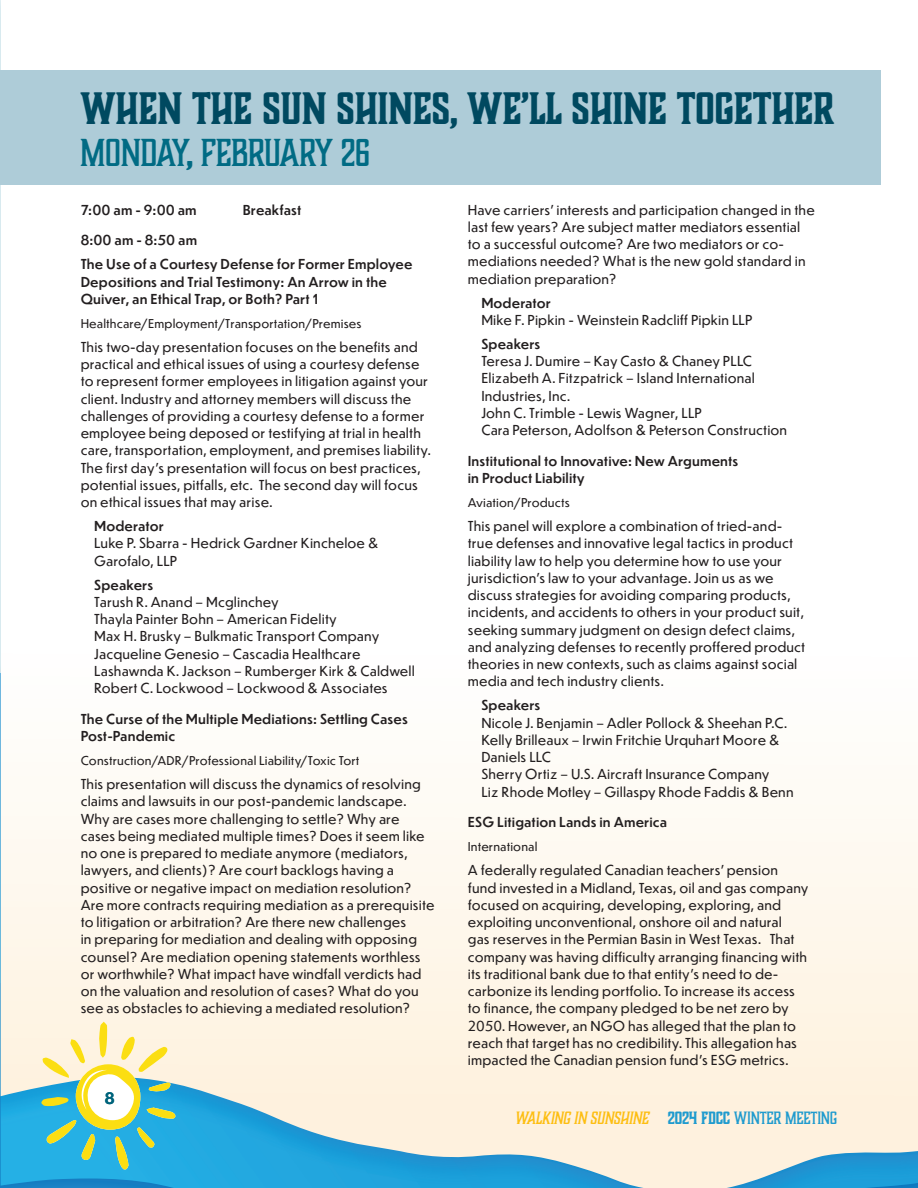
<style>
.page{position:relative;width:918px;height:1188px;background:#fff}
.page>*{position:absolute;margin:0;border:0;box-sizing:border-box;transform-origin:0 0}
.t1{font:700 42px "Boucherie Block";letter-spacing:-.01em;color:#004960}
.t2{font:36px "Boucherie Block";letter-spacing:-.015em;color:#016b84}
.t3{font:italic 16.5px "Boucherie Block";letter-spacing:-.015em;color:#fdbe12}
.t4{font:700 16.5px "Helvetica Neue";color:#00647c}
.t5{font:13.5px/17.2px "Dunbar Text";letter-spacing:.01em;color:#231f20}
.t6{font:500 13.5px/17.2px "Dunbar Text";letter-spacing:.01em;color:#231f20}
.t7{font:12px "Dunbar Text";letter-spacing:.01em;color:#231f20}
.s1{font-weight:500}
.s2{font-weight:700;font-style:normal;color:#209bce}
.s3{font-style:normal;color:#209bce}
</style>
<div class="page">
<svg style="left:1px;top:802px;width:917px;height:386px"></svg>
<svg style="left:41px;top:1022px;width:134px;height:148px;background:#a7d3bb"></svg>
<div style="left:1px;top:70px;width:880px;height:115px;background:#aeccd8"></div>
<p class="t1" style="left:80px;top:81px;width:756px">WHEN THE SUN SHINES, WE’LL SHINE TOGETHER</p>
<p class="t2" style="left:80px;top:130px;width:292px">MONDAY, FEBRUARY 26</p>
<p class="t6" style="left:81px;top:201px;width:118px">7:00 am - 9:00 am</p>
<p class="t6" style="left:243px;top:201px;width:60px">Breakfast</p>
<p class="t6" style="left:81px;top:231px;width:118px">8:00 am - 8:50 am</p>
<p class="t6" style="left:81px;top:255px;width:333px">The Use of a Courtesy Defense for Former Employee<br>Depositions and Trial Testimony: An Arrow in the<br>Quiver, an Ethical Trap, or Both? Part 1</p>
<p class="t7" style="left:81px;top:315px;width:283px">Healthcare/Employment/Transportation/Premises</p>
<p class="t5" style="left:81px;top:338px;width:352px">This two-day presentation focuses on the benefits and practical and ethical issues of using a courtesy defense to represent former employees in litigation against your client. Industry and attorney members will discuss the challenges of providing a courtesy defense to a former employee being deposed or testifying at trial in health care, transportation, employment, and premises liability.<br>The first day’s presentation will focus on best practices, potential issues, pitfalls, etc. The second day will focus on ethical issues that may arise.</p>
<p class="t6" style="left:94px;top:517px;width:71px">Moderator</p>
<p class="t5" style="left:94px;top:534px;width:286px">Luke P. Sbarra - Hedrick Gardner Kincheloe &amp;<br>Garofalo, LLP</p>
<p class="t5" style="left:94px;top:576px;width:322px"><span class="s1">Speakers<br></span>Tarush R. Anand – Mcglinchey<br>Thayla Painter Bohn – American Fidelity<br>Max H. Brusky – Bulkmatic Transport Company Jacqueline Genesio – Cascadia Healthcare Lashawnda K. Jackson – Rumberger Kirk &amp; Caldwell Robert C. Lockwood – Lockwood &amp; Associates</p>
<p class="t6" style="left:81px;top:710px;width:329px">The Curse of the Multiple Mediations: Settling Cases<br>Post-Pandemic</p>
<p class="t7" style="left:81px;top:752px;width:280px">Construction/ADR/Professional Liability/Toxic Tort</p>
<p class="t5" style="left:81px;top:775px;width:355px">This presentation will discuss the dynamics of resolving claims and lawsuits in our post-pandemic landscape.<br>Why are cases more challenging to settle? Why are cases being mediated multiple times? Does it seem like no one is prepared to mediate anymore (mediators, lawyers, and clients)? Are court backlogs having a positive or negative impact on mediation resolution?<br>Are more contracts requiring mediation as a prerequisite to litigation or arbitration? Are there new challenges<br>in preparing for mediation and dealing with opposing counsel? Are mediation opening statements worthless or worthwhile? What impact have windfall verdicts had on the valuation and resolution of cases? What do you see as obstacles to achieving a mediated resolution?</p>
<p class="t4" style="left:105px;top:1085px;width:11px">8</p>
<p class="t5" style="left:468px;top:201px;width:349px">Have carriers’ interests and participation changed in the last few years? Are subject matter mediators essential to a successful outcome? Are two mediators or co&shy;mediations needed? What is the new gold standard in mediation preparation?</p>
<p class="t5" style="left:481px;top:294px;width:273px"><span class="s1">Moderator<br></span>Mike F. Pipkin - Weinstein Radcliff Pipkin LLP</p>
<p class="t5" style="left:481px;top:335px;width:307px"><span class="s1">Speakers<br></span>Teresa J. Dumire – Kay Casto &amp; Chaney PLLC Elizabeth A. Fitzpatrick – Island International Industries, Inc.<br>John C. Trimble - Lewis Wagner, LLP<br>Cara Peterson, Adolfson &amp; Peterson Construction</p>
<p class="t6" style="left:468px;top:452px;width:272px">Institutional to Innovative: New Arguments in Product Liability</p>
<p class="t7" style="left:468px;top:494px;width:104px">Aviation/Products</p>
<p class="t5" style="left:468px;top:517px;width:339px">This panel will explore a combination of tried-and&shy;true defenses and innovative legal tactics in product liability law to help you determine how to use your jurisdiction’s law to your advantage. Join us as we discuss strategies for avoiding comparing products, incidents, and accidents to others in your product suit, seeking summary judgment on design defect claims, and analyzing defenses to recently proffered product theories in new contexts, such as claims against social media and tech industry clients.</p>
<p class="t5" style="left:481px;top:696px;width:314px"><span class="s1">Speakers<br></span>Nicole J. Benjamin – Adler Pollock &amp; Sheehan P.C.<br>Kelly Brilleaux – Irwin Fritchie Urquhart Moore &amp; Daniels LLC<br>Sherry Ortiz – U.S. Aircraft Insurance Company<br>Liz Rhode Motley – Gillaspy Rhode Faddis &amp; Benn</p>
<p class="t6" style="left:468px;top:813px;width:201px">ESG Litigation Lands in America</p>
<p class="t7" style="left:468px;top:838px;width:71px">International</p>
<p class="t5" style="left:468px;top:861px;width:342px">A federally regulated Canadian teachers’ pension fund invested in a Midland, Texas, oil and gas company focused on acquiring, developing, exploring, and exploiting unconventional, onshore oil and natural<br>gas reserves in the Permian Basin in West Texas. That company was having difficulty arranging financing with its traditional bank due to that entity’s need to de&shy;carbonize its lending portfolio. To increase its access to finance, the company pledged to be net zero by 2050. However, an NGO has alleged that the plan to reach that target has no credibility. This allegation has impacted the Canadian pension fund’s ESG metrics.</p>
<p class="t3" style="left:515px;top:1107px;width:323px">WALKING IN SUNSHINE <span class="s2">2024 FDCC</span> <span class="s3">WINTER MEETING</span></p>
</div>
